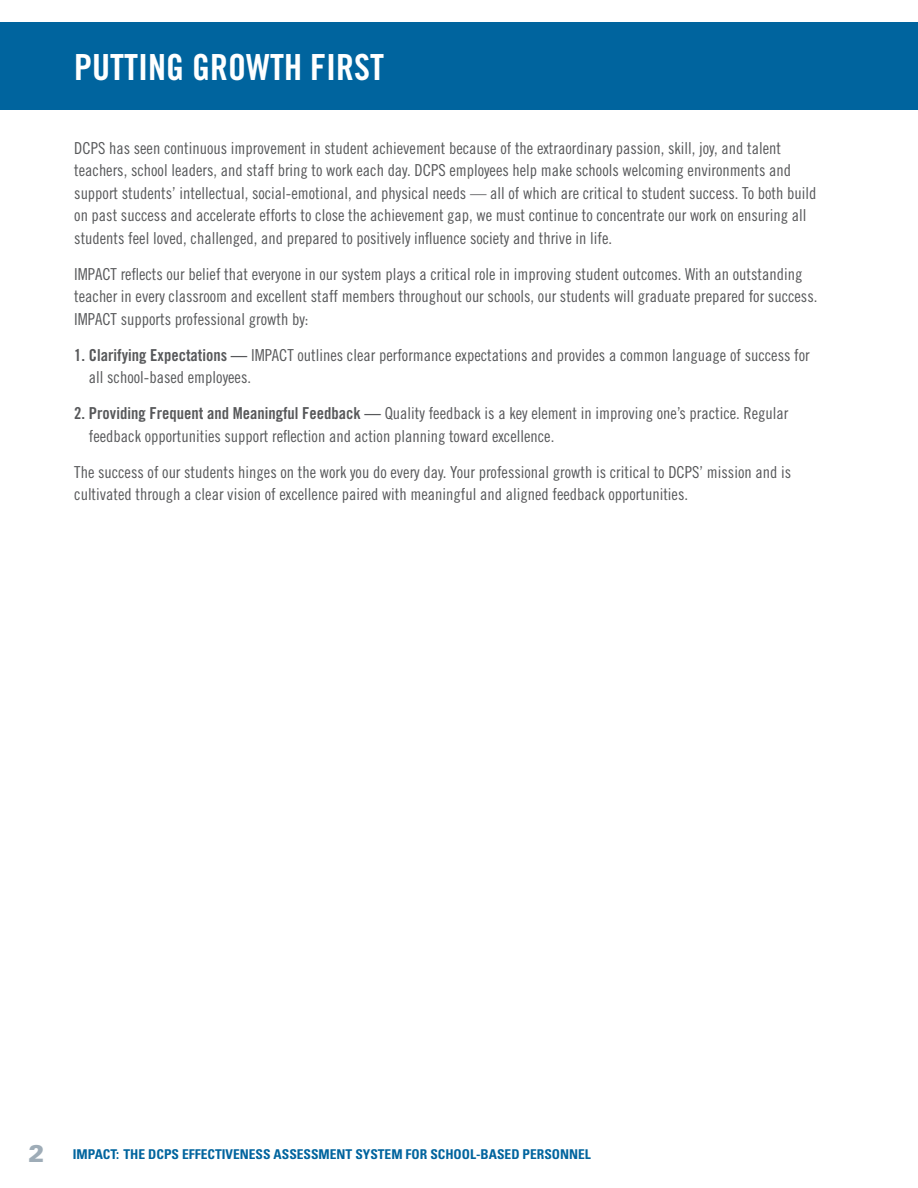
<style>
.page{position:relative;width:918px;height:1188px;background:#fff}
.page>*{position:absolute;margin:0;border:0;box-sizing:border-box;transform-origin:0 0}
.blue_bar_title{font:36px "Trade Gothic LT Std Bd Cn 20";color:#fff}
.Body_Text{font:16.5px/22.5px "Trade Gothic LT Std Cn 18";color:#57585a}
.t1{font:700 condensed 13.5px "Univers LT Std";color:#00649e}
.s1{font-family:"Trade Gothic LT Std Bd Cn 20"}
.s2{font-weight:900;font-stretch:normal;font-size:24px;color:#9eacb7}
</style>
<div class="page">
<div style="left:198px;top:23px;width:720px;height:87px;background:#00649e"></div>
<div style="left:0;top:23px;width:210px;height:87px;background:#00649e"></div>
<p class="blue_bar_title" style="left:74px;top:46px;width:311px">PUTTING GROWTH FIRST</p>
<p class="Body_Text" style="left:74px;top:136px;width:744px">DCPS has seen continuous improvement in student achievement because of the extraordinary passion, skill, joy, and talent teachers, school leaders, and staff bring to work each day. DCPS employees help make schools welcoming environments and support students’ intellectual, social-emotional, and physical needs — all of which are critical to student success. To both build on past success and accelerate efforts to close the achievement gap, we must continue to concentrate our work on ensuring all students feel loved, challenged, and prepared to positively influence society and thrive in life.</p>
<p class="Body_Text" style="left:74px;top:262px;width:745px">IMPACT reflects our belief that everyone in our system plays a critical role in improving student outcomes. With an outstanding teacher in every classroom and excellent staff members throughout our schools, our students will graduate prepared for success.<br>IMPACT supports professional growth by:</p>
<p class="Body_Text" style="left:89px;top:343px;width:722px;text-indent:-15px"><span class="s1">1. Clarifying Expectations —</span> IMPACT outlines clear performance expectations and provides a common language of success for all school-based employees.</p>
<p class="Body_Text" style="left:89px;top:402px;width:701px;text-indent:-15px"><span class="s1">2. Providing Frequent and Meaningful Feedback —</span> Quality feedback is a key element in improving one’s practice. Regular feedback opportunities support reflection and action planning toward excellence.</p>
<p class="Body_Text" style="left:74px;top:460px;width:718px">The success of our students hinges on the work you do every day. Your professional growth is critical to DCPS’ mission and is cultivated through a clear vision of excellence paired with meaningful and aligned feedback opportunities.</p>
<p class="t1" style="left:28px;top:1145px;width:564px"><span class="s2">2</span> IMPACT: THE DCPS EFFECTIVENESS ASSESSMENT SYSTEM FOR SCHOOL-BASED PERSONNEL</p>
</div>
